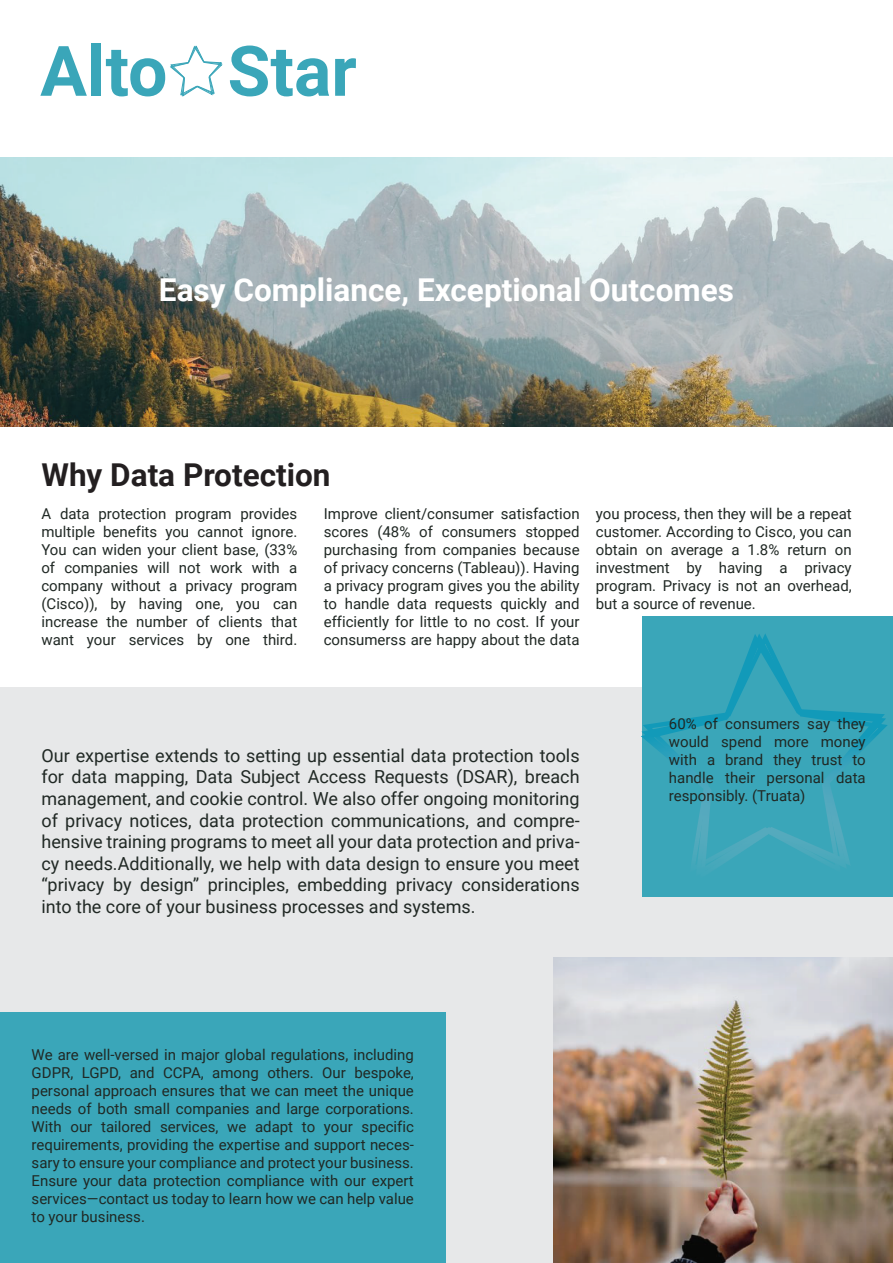
<style>
.page{position:relative;width:893px;height:1263px;background:#fff}
.page>*{position:absolute;margin:0;border:0;box-sizing:border-box;transform-origin:0 0}
.t1{font:700 69.75px "Roboto";color:#3aa6b9}
.t2{font:700 31.5px "Roboto";color:#fff}
.t3{font:700 31.5px "Roboto";color:#231f20}
.t4{font:18px/21.6px "Roboto";color:#202824;text-align:justify}
.t5{font:15px/18px "Roboto";color:#202824;text-align:justify}
</style>
<div class="page">
<div style="left:0;top:687px;width:892px;height:576px;background:#e7e8e9"></div>
<img style="left:0;top:158px;width:892px;height:268px">
<svg style="left:170px;top:45px;width:53px;height:52px"></svg>
<div style="left:642px;top:616px;width:250px;height:281px;background:#3aa6b9"></div>
<div style="left:0;top:1013px;width:446px;height:250px;background:#3aa6b9"></div>
<img style="left:554px;top:957px;width:339px;height:306px">
<svg style="left:641px;top:634px;width:247px;height:234px"></svg>
<h1 class="t1" style="left:40px;top:22px;width:318px">Alto Star</h1>
<h2 class="t2" style="left:159px;top:267px;width:576px">Easy Compliance, Exceptional Outcomes</h2>
<h2 class="t3" style="left:41px;top:453px;width:291px">Why Data Protection</h2>
<p class="t5" style="left:41px;top:504px;width:257px">A data protection program provides multiple benefits you cannot ignore.<br>You can widen your client base, (33% of companies will not work with a company without a privacy program (Cisco)), by having one, you can increase the number of clients that want your services by one third.</p>
<p class="t5" style="left:324px;top:504px;width:257px">Improve client/consumer satisfaction scores (48% of consumers stopped purchasing from companies because of privacy concerns (Tableau)). Having a privacy program gives you the ability to handle data requests quickly and efficiently for little to no cost. If your consumerss are happy about the data</p>
<p class="t5" style="left:596px;top:504px;width:257px">you process, then they will be a repeat customer. According to Cisco, you can obtain on average a 1.8% return on investment by having a privacy program. Privacy is not an overhead, but a source of revenue.</p>
<p class="t4" style="left:41px;top:744px;width:540px">Our expertise extends to setting up essential data protection tools for data mapping, Data Subject Access Requests (DSAR), breach management, and cookie control. We also offer ongoing monitoring of privacy notices, data protection communications, and compre&shy;hensive training programs to meet all your data protection and priva&shy;cy needs.Additionally, we help with data design to ensure you meet “privacy by design” principles, embedding privacy considerations into the core of your business processes and systems.</p>
<p class="t5" style="left:32px;top:1045px;width:384px">We are well-versed in major global regulations, including GDPR, LGPD, and CCPA, among others. Our bespoke, personal approach ensures that we can meet the unique needs of both small companies and large corporations.<br>With our tailored services, we adapt to your specific requirements, providing the expertise and support neces&shy;sary to ensure your compliance and protect your business.<br>Ensure your data protection compliance with our expert services—contact us today to learn how we can help value to your business.</p>
<p class="t5" style="left:669px;top:714px;width:198px">60% of consumers say they would spend more money with a brand they trust to handle their personal data responsibly. (Truata)</p>
</div>
